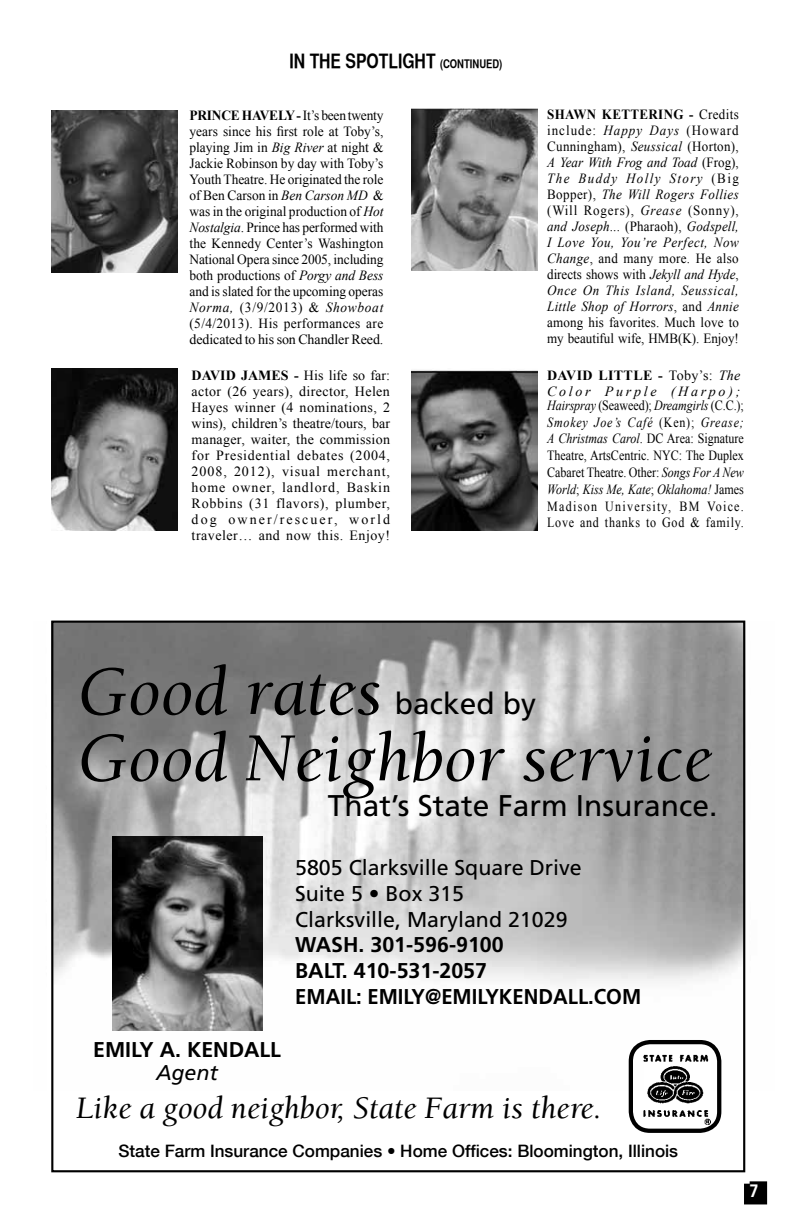
<style>
.page{position:relative;width:792px;height:1224px;background:#fff}
.page>*{position:absolute;margin:0;border:0;box-sizing:border-box;transform-origin:0 0}
.t1{font:italic 70.6px "Berkeley";color:#000}
.t2{font:italic 32.2px "Berkeley";color:#000}
.t3{font:30px "Frutiger";color:#000}
.t4{font:700 21.4px/25.6px "Frutiger";color:#000}
.t5{font:21.4px/25.6px "Frutiger";color:#000}
.t6{font:italic 21.4px "Frutiger";color:#000}
.t7{font:20px "Helvetica CY Bold";color:#000;scale:.96 1}
.t8{font:700 18px "Frutiger";color:#fff;scale:.9 1}
.t9{font:500 17.2px "Helvetica Neue";color:#000}
.t10{font:14px/16px "Times New Roman";letter-spacing:.035em;color:#000;text-align:justify;scale:.96 1}
.t11{font:italic 14px/16px "Times New Roman";letter-spacing:.05em;color:#000;text-align:justify;scale:.93 1}
.t12{font:14px/16px "Times New Roman";letter-spacing:.035em;color:#000;text-align:justify}
.t13{font:14px/16.8px "Times New Roman";letter-spacing:.035em;color:#000;text-align:justify;scale:.86 1}
.t14{font:italic 14px/16.8px "Times New Roman";letter-spacing:.195em;color:#000}
.s1{font-size:12px}
.s2{font-weight:700}
.s3{font-style:italic}
.s4{font-weight:700;font-style:normal}
.s5{font-style:normal}
</style>
<div class="page">
<div style="left:745px;top:1182px;width:21px;height:21px;background:#000"></div>
<div style="left:744px;top:1181px;width:23px;height:23px;border:2px solid #000"></div>
<img style="left:54px;top:624px;width:688px;height:467px">
<div style="left:47px;top:616px;width:703px;height:568px;border:4px solid #fff"></div>
<img style="left:113px;top:837px;width:150px;height:193px">
<img style="left:644px;top:1054px;width:66px;height:70px">
<div style="left:629px;top:1040px;width:92px;height:93px;border:4px solid #000;border-radius:19px"></div>
<img style="left:52px;top:369px;width:126px;height:161px">
<img style="left:411px;top:108px;width:126px;height:162px">
<img style="left:411px;top:370px;width:126px;height:160px">
<img style="left:51px;top:110px;width:126px;height:162px">
<h3 class="t7" style="left:290px;top:48px;width:223px">IN THE SPOTLIGHT <span class="s1">(CONTINUED)</span></h3>
<p class="t10" style="left:189px;top:107px;width:204px"><span class="s2">PRINCE HAVELY -</span> It’s been twenty years since his first role at Toby’s, playing Jim in <span class="s3">Big River</span> at night &amp; Jackie Robinson by day with Toby’s Youth Theatre. He originated the role of Ben Carson in <span class="s3">Ben Carson MD</span> &amp; was in the original production of <span class="s3">Hot Nostalgia</span>. Prince has performed with the Kennedy Center’s Washington National Opera since 2005, including both productions of <span class="s3">Porgy and Bess </span>and is slated for the upcoming operas <span class="s3">Norma,</span> (3/9/2013) &amp; <span class="s3">Showboat </span>(5/4/2013). His performances are dedicated to his son Chandler Reed.</p>
<p class="t11" style="left:547px;top:106px;width:208px"><span class="s4">SHAWN KETTERING -</span> <span class="s5">Credits include:</span> Happy Days <span class="s5">(Howard Cunningham),</span> Seussical <span class="s5">(Horton), </span>A Year With Frog and Toad <span class="s5">(Frog), </span>The Buddy Holly Story <span class="s5">(Big Bopper),</span> The Will Rogers Follies <span class="s5">(Will Rogers),</span> Grease <span class="s5">(Sonny), </span>and Joseph<span class="s5">... (Pharaoh),</span> Godspell, I Love You, You’re Perfect, Now Change<span class="s5">, and many more. He also directs shows with</span> Jekyll and Hyde<span class="s5">, </span>Once On This Island, Seussical, Little Shop of Horrors<span class="s5">, and</span> Annie <span class="s5">among his favorites. Much love to my beautiful wife, HMB(K). Enjoy!</span></p>
<p class="t14" style="left:547px;top:366px;width:195px"><span class="s4">DAVID LITTLE -</span> <span class="s5">Toby’s:</span> The<br>Color Purple (Harpo);</p>
<p class="t13" style="left:547px;top:396px;width:230px"><span class="s3">Hairspray</span> (Seaweed); <span class="s3">Dreamgirls</span> (C.C.); <span class="s3">Smokey Joe’s Café</span> (Ken); <span class="s3">Grease; A Christmas Carol</span>. DC Area: Signature Theatre, ArtsCentric. NYC: The Duplex Cabaret Theatre. Other: <span class="s3">Songs For A New World</span>; <span class="s3">Kiss Me, Kate</span>; <span class="s3">Oklahoma!</span> James Madison University, BM Voice.<br>Love and thanks to God &amp; family.</p>
<p class="t12" style="left:192px;top:368px;width:200px"><span class="s2">DAVID JAMES -</span> His life so far: actor (26 years), director, Helen Hayes winner (4 nominations, 2 wins), children’s theatre/tours, bar manager, waiter, the commission for Presidential debates (2004, 2008, 2012), visual merchant, home owner, landlord, Baskin Robbins (31 flavors), plumber, dog owner/rescuer, world traveler… and now this. Enjoy!</p>
<h1 class="t1" style="left:78px;top:655px;width:305px">Good rates</h1>
<h3 class="t3" style="left:395px;top:686px;width:143px">backed by</h3>
<h1 class="t1" style="left:78px;top:721px;width:636px">Good Neighbor service</h1>
<h3 class="t3" style="left:328px;top:788px;width:391px">That’s State Farm Insurance.</h3>
<h3 class="t5" style="left:295px;top:855px;width:288px">5805 Clarksville Square Drive<br>Suite 5 • Box 315<br>Clarksville, Maryland 21029</h3>
<h3 class="t4" style="left:295px;top:932px;width:348px">WASH. 301-596-9100<br>BALT. 410-531-2057<br>EMAIL: EMILY@EMILYKENDALL.COM</h3>
<h3 class="t4" style="left:93px;top:1036px;width:189px">EMILY A. KENDALL</h3>
<h3 class="t6" style="left:156px;top:1060px;width:63px">Agent</h3>
<h2 class="t2" style="left:76px;top:1091px;width:527px">Like a good neighbor, State Farm is there.</h2>
<p class="t9" style="left:118px;top:1140px;width:561px">State Farm Insurance Companies • Home Offices: Bloomington, Illinois</p>
<p class="t8" style="left:750px;top:1181px;width:12px">7</p>
</div>
